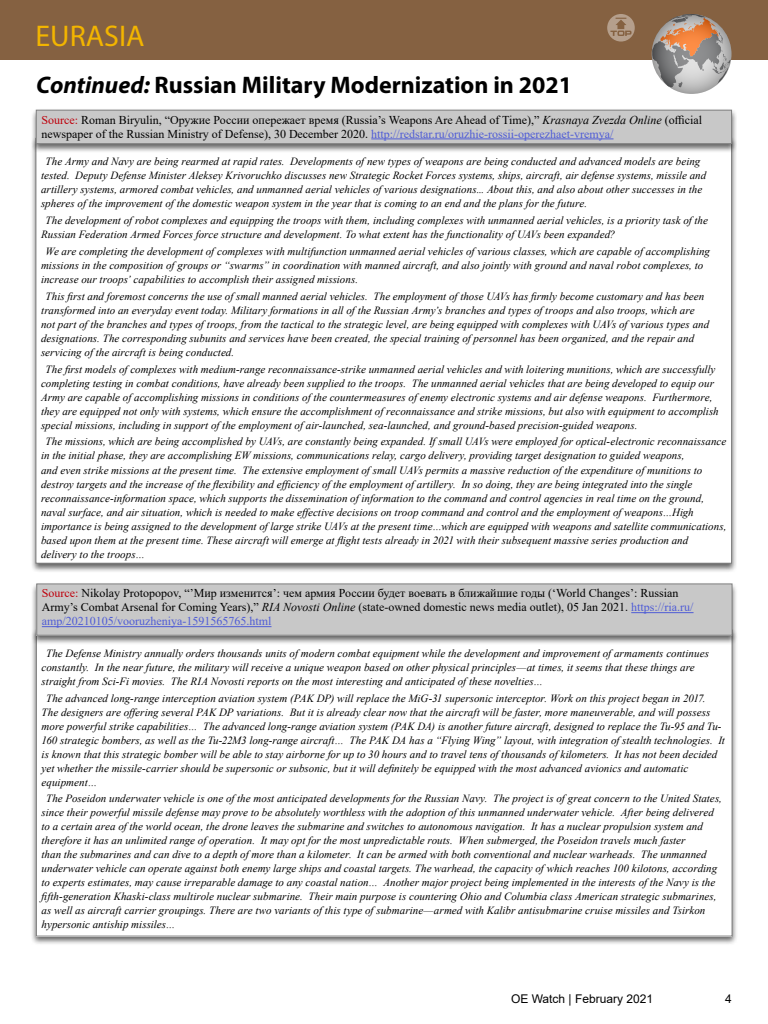
<style>
.page{position:relative;width:768px;height:1024px;background:#fff}
.page>*{position:absolute;margin:0;border:0;box-sizing:border-box;transform-origin:0 0}
.t1{font:30px "Myriad Pro";color:#f3b500}
.t2{font:700 24px "Myriad Pro";color:#000}
.t3{font:12px/14px "Times New Roman";color:#000}
.t4{font:12px "Arial";color:#000}
.t5{font:italic 11px/14px "Times New Roman";letter-spacing:.005em;color:#000}
.s1{font-style:italic}
.s2{color:#be000b}
.s3{color:#4f5cd6}
</style>
<div class="page">
<div style="left:0;top:0;width:768px;height:60px;background:#856141"></div>
<svg style="left:607px;top:14px;width:28px;height:28px"></svg>
<div style="left:30px;top:137px;width:707px;height:436px;background:#000;opacity:.6"></div>
<div style="left:36px;top:138px;width:696px;height:425px;background:#fff"></div>
<div style="left:31px;top:108px;width:706px;height:45px;background:#000;opacity:.6"></div>
<div style="left:36px;top:110px;width:696px;height:34px;background:#c8c8c8"></div>
<hr style="left:371px;top:139px;width:243px;height:1px;background:#4f5cd6">
<div style="left:36px;top:110px;width:696px;height:34px;border:1px solid #808080"></div>
<div style="left:31px;top:628px;width:707px;height:318px;background:#000;opacity:.6"></div>
<div style="left:36px;top:630px;width:696px;height:306px;background:#fff"></div>
<div style="left:31px;top:582px;width:707px;height:63px;background:#000;opacity:.6"></div>
<div style="left:37px;top:584px;width:695px;height:51px;background:#c8c8c8"></div>
<hr style="left:631px;top:612px;width:63px;height:1px;background:#4f5cd6">
<hr style="left:42px;top:626px;width:230px;height:1px;background:#4f5cd6">
<div style="left:37px;top:584px;width:695px;height:51px;border:1px solid #808080"></div>
<svg style="left:652px;top:14px;width:59px;height:73px"></svg>
<svg style="left:652px;top:14px;width:80px;height:80px;background:#ad9a8f"></svg>
<h1 class="t1" style="left:36px;top:17px;width:111px">EURASIA</h1>
<h2 class="t2" style="left:36px;top:70px;width:537px"><span class="s1">Continued:</span> Russian Military Modernization in 2021</h2>
<p class="t3" style="left:41px;top:112px;width:662px"><span class="s2">Source:</span> Roman Biryulin, “Оружие России опережает время (Russia’s Weapons Are Ahead of Time),” <span class="s1">Krasnaya Zvezda Online</span> (official newspaper of the Russian Ministry of Defense), 30 December 2020. <span class="s3">http://redstar.ru/oruzhie-rossii-operezhaet-vremya/</span></p>
<p class="t5" style="left:41px;top:154px;width:667px;text-indent:4px">The Army and Navy are being rearmed at rapid rates. Developments of new types of weapons are being conducted and advanced models are being tested. Deputy Defense Minister Aleksey Krivoruchko discusses new Strategic Rocket Forces systems, ships, aircraft, air defense systems, missile and artillery systems, armored combat vehicles, and unmanned aerial vehicles of various designations... About this, and also about other successes in the spheres of the improvement of the domestic weapon system in the year that is coming to an end and the plans for the future.</p>
<p class="t5" style="left:41px;top:213px;width:669px;text-indent:4px">The development of robot complexes and equipping the troops with them, including complexes with unmanned aerial vehicles, is a priority task of the<br>Russian Federation Armed Forces force structure and development. To what extent has the functionality of UAVs been expanded?</p>
<p class="t5" style="left:41px;top:244px;width:670px;text-indent:4px">We are completing the development of complexes with multifunction unmanned aerial vehicles of various classes, which are capable of accomplishing missions in the composition of groups or “swarms” in coordination with manned aircraft, and also jointly with ground and naval robot complexes, to increase our troops’ capabilities to accomplish their assigned missions.</p>
<p class="t5" style="left:41px;top:289px;width:670px;text-indent:4px">This first and foremost concerns the use of small manned aerial vehicles. The employment of those UAVs has firmly become customary and has been transformed into an everyday event today. Military formations in all of the Russian Army’s branches and types of troops and also troops, which are not part of the branches and types of troops, from the tactical to the strategic level, are being equipped with complexes with UAVs of various types and designations. The corresponding subunits and services have been created, the special training of personnel has been organized, and the repair and servicing of the aircraft is being conducted.</p>
<p class="t5" style="left:41px;top:362px;width:679px;text-indent:4px">The first models of complexes with medium-range reconnaissance-strike unmanned aerial vehicles and with loitering munitions, which are successfully completing testing in combat conditions, have already been supplied to the troops. The unmanned aerial vehicles that are being developed to equip our Army are capable of accomplishing missions in conditions of the countermeasures of enemy electronic systems and air defense weapons. Furthermore, they are equipped not only with systems, which ensure the accomplishment of reconnaissance and strike missions, but also with equipment to accomplish special missions, including in support of the employment of air-launched, sea-launched, and ground-based precision-guided weapons.</p>
<p class="t5" style="left:41px;top:435px;width:687px;text-indent:4px">The missions, which are being accomplished by UAVs, are constantly being expanded. If small UAVs were employed for optical-electronic reconnaissance in the initial phase, they are accomplishing EW missions, communications relay, cargo delivery, providing target designation to guided weapons,<br>and even strike missions at the present time. The extensive employment of small UAVs permits a massive reduction of the expenditure of munitions to destroy targets and the increase of the flexibility and efficiency of the employment of artillery. In so doing, they are being integrated into the single reconnaissance-information space, which supports the dissemination of information to the command and control agencies in real time on the ground, naval surface, and air situation, which is needed to make effective decisions on troop command and control and the employment of weapons…High importance is being assigned to the development of large strike UAVs at the present time…which are equipped with weapons and satellite communications, based upon them at the present time. These aircraft will emerge at flight tests already in 2021 with their subsequent massive series production and delivery to the troops…</p>
<p class="t3" style="left:42px;top:586px;width:653px"><span class="s2">Source:</span> Nikolay Protopopov, “’Мир изменится’: чем армия России будет воевать в ближайшие годы (‘World Changes’: Russian<br>Army’s Combat Arsenal for Coming Years),” <span class="s1">RIA Novosti Online</span> (state-owned domestic news media outlet), 05 Jan 2021. <span class="s3">https://ria.ru/ amp/20210105/vooruzheniya-1591565765.html</span></p>
<p class="t5" style="left:42px;top:646px;width:669px;text-indent:4px">The Defense Ministry annually orders thousands units of modern combat equipment while the development and improvement of armaments continues constantly. In the near future, the military will receive a unique weapon based on other physical principles—at times, it seems that these things are straight from Sci-Fi movies. The RIA Novosti reports on the most interesting and anticipated of these novelties…</p>
<p class="t5" style="left:42px;top:691px;width:685px;text-indent:4px">The advanced long-range interception aviation system (PAK DP) will replace the MiG-31 supersonic interceptor. Work on this project began in 2017.<br>The designers are offering several PAK DP variations. But it is already clear now that the aircraft will be faster, more maneuverable, and will possess more powerful strike capabilities… The advanced long-range aviation system (PAK DA) is another future aircraft, designed to replace the Tu-95 and Tu-160 strategic bombers, as well as the Tu-22M3 long-range aircraft… The PAK DA has a “Flying Wing” layout, with integration of stealth technologies. It is known that this strategic bomber will be able to stay airborne for up to 30 hours and to travel tens of thousands of kilometers. It has not been decided yet whether the missile-carrier should be supersonic or subsonic, but it will definitely be equipped with the most advanced avionics and automatic equipment…</p>
<p class="t5" style="left:42px;top:791px;width:682px;text-indent:4px">The Poseidon underwater vehicle is one of the most anticipated developments for the Russian Navy. The project is of great concern to the United States, since their powerful missile defense may prove to be absolutely worthless with the adoption of this unmanned underwater vehicle. After being delivered to a certain area of the world ocean, the drone leaves the submarine and switches to autonomous navigation. It has a nuclear propulsion system and therefore it has an unlimited range of operation. It may opt for the most unpredictable routs. When submerged, the Poseidon travels much faster<br>than the submarines and can dive to a depth of more than a kilometer. It can be armed with both conventional and nuclear warheads. The unmanned underwater vehicle can operate against both enemy large ships and coastal targets. The warhead, the capacity of which reaches 100 kilotons, according to experts estimates, may cause irreparable damage to any coastal nation… Another major project being implemented in the interests of the Navy is the fifth-generation Khaski-class multirole nuclear submarine. Their main purpose is countering Ohio and Columbia class American strategic submarines, as well as aircraft carrier groupings. There are two variants of this type of submarine—armed with Kalibr antisubmarine cruise missiles and Tsirkon hypersonic antiship missiles…</p>
<p class="t4" style="left:511px;top:990px;width:144px">OE Watch | February 2021</p>
<p class="t4" style="left:725px;top:990px;width:8px">4</p>
</div>
